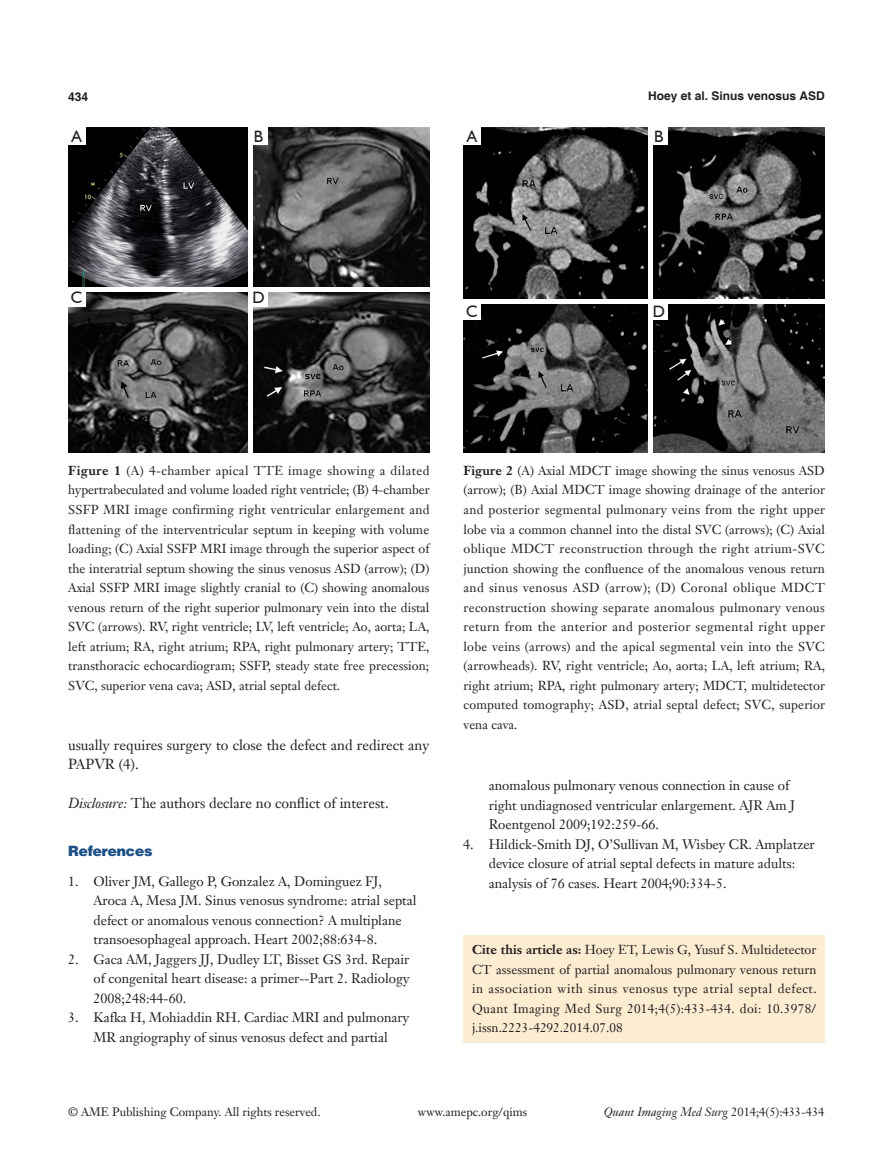
<style>
.page{position:relative;width:893px;height:1170px;background:#fff}
.page>*{position:absolute;margin:0;border:0;box-sizing:border-box;transform-origin:0 0}
.首段不空4mm{font:16.5px "Humanist 521 BT";color:#231f20}
.t1{font:14.25px/19.5px "Janson Text LT";color:#231f20}
.t2{font:900 14.25px "Helvetica";color:#1c5085}
.t3{font:13.5px/19.5px "Janson Text LT";color:#231f20}
.首段不空4mm-2{font:12.75px/19.5px "Janson Text LT";letter-spacing:.01em;color:#231f20;text-align:justify}
.t4{font:12px "Janson Text LT";color:#231f20}
.t5{font:italic 12px "Janson Text LT";color:#231f20}
.t6{font:700 12px "Helvetica";color:#231f20}
.s1{font-weight:700}
.s2{font-style:italic}
.s3{font-style:normal}
</style>
<div class="page">
<img style="left:68px;top:128px;width:361px;height:325px">
<hr style="left:68px;top:287px;width:361px;height:4px;background:#fff">
<hr style="left:248px;top:128px;width:4px;height:325px;background:#fff">
<div style="left:68px;top:128px;width:17px;height:17px;background:#fff"></div>
<div style="left:250px;top:128px;width:17px;height:17px;background:#fff"></div>
<div style="left:68px;top:289px;width:17px;height:17px;background:#fff"></div>
<div style="left:250px;top:289px;width:17px;height:17px;background:#fff"></div>
<div style="left:463px;top:934px;width:362px;height:108px;background:#fcedd2"></div>
<img style="left:464px;top:128px;width:361px;height:325px">
<div style="left:464px;top:299px;width:361px;height:5px;background:#fff"></div>
<hr style="left:648px;top:128px;width:4px;height:325px;background:#fff">
<div style="left:650px;top:303px;width:17px;height:17px;background:#fff"></div>
<div style="left:650px;top:128px;width:17px;height:17px;background:#fff"></div>
<div style="left:463px;top:128px;width:17px;height:17px;background:#fff"></div>
<div style="left:463px;top:303px;width:17px;height:17px;background:#fff"></div>
<p class="t6" style="left:68px;top:89px;width:22px">434</p>
<p class="t6" style="left:648px;top:88px;width:178px">Hoey et al. Sinus venosus ASD</p>
<p class="首段不空4mm" style="left:71px;top:126px;width:12px">A</p>
<p class="首段不空4mm" style="left:254px;top:126px;width:11px">B</p>
<p class="首段不空4mm" style="left:71px;top:287px;width:13px">C</p>
<p class="首段不空4mm" style="left:253px;top:287px;width:14px">D</p>
<p class="首段不空4mm" style="left:467px;top:126px;width:12px">A</p>
<p class="首段不空4mm" style="left:654px;top:126px;width:11px">B</p>
<p class="首段不空4mm" style="left:466px;top:301px;width:13px">C</p>
<p class="首段不空4mm" style="left:653px;top:301px;width:14px">D</p>
<p class="首段不空4mm-2" style="left:68px;top:460px;width:363px"><span class="s1">Figure 1</span> (A) 4-chamber apical TTE image showing a dilated hypertrabeculated and volume loaded right ventricle; (B) 4-chamber SSFP MRI image confirming right ventricular enlargement and flattening of the interventricular septum in keeping with volume loading; (C) Axial SSFP MRI image through the superior aspect of the interatrial septum showing the sinus venosus ASD (arrow); (D)<br>Axial SSFP MRI image slightly cranial to (C) showing anomalous venous return of the right superior pulmonary vein into the distal SVC (arrows). RV, right ventricle; LV, left ventricle; Ao, aorta; LA, left atrium; RA, right atrium; RPA, right pulmonary artery; TTE, transthoracic echocardiogram; SSFP, steady state free precession; SVC, superior vena cava; ASD, atrial septal defect.</p>
<p class="首段不空4mm-2" style="left:463px;top:460px;width:363px"><span class="s1">Figure 2</span> (A) Axial MDCT image showing the sinus venosus ASD (arrow); (B) Axial MDCT image showing drainage of the anterior and posterior segmental pulmonary veins from the right upper lobe via a common channel into the distal SVC (arrows); (C) Axial oblique MDCT reconstruction through the right atrium-SVC junction showing the confluence of the anomalous venous return and sinus venosus ASD (arrow); (D) Coronal oblique MDCT reconstruction showing separate anomalous pulmonary venous return from the anterior and posterior segmental right upper lobe veins (arrows) and the apical segmental vein into the SVC (arrowheads). RV, right ventricle; Ao, aorta; LA, left atrium; RA, right atrium; RPA, right pulmonary artery; MDCT, multidetector computed tomography; ASD, atrial septal defect; SVC, superior vena cava.</p>
<p class="t1" style="left:68px;top:734px;width:363px">usually requires surgery to close the defect and redirect any<br>PAPVR (4).</p>
<p class="t1" style="left:68px;top:793px;width:322px"><span class="s2">Disclosure:</span> The authors declare no conflict of interest.</p>
<p class="t2" style="left:68px;top:841px;width:86px">References</p>
<p class="t3" style="left:94px;top:871px;width:324px;text-indent:-26px">1. Oliver JM, Gallego P, Gonzalez A, Dominguez FJ, Aroca A, Mesa JM. Sinus venosus syndrome: atrial septal defect or anomalous venous connection? A multiplane transoesophageal approach. Heart 2002;88:634-8.</p>
<p class="t3" style="left:94px;top:949px;width:317px;text-align:justify;text-indent:-26px">2. Gaca AM, Jaggers JJ, Dudley LT, Bisset GS 3rd. Repair of congenital heart disease: a primer--Part 2. Radiology 2008;248:44-60.</p>
<p class="t3" style="left:68px;top:1007px;width:343px;text-align:center">3. Kafka H, Mohiaddin RH. Cardiac MRI and pulmonary<br>MR angiography of sinus venosus defect and partial</p>
<p class="t3" style="left:489px;top:775px;width:308px">anomalous pulmonary venous connection in cause of right undiagnosed ventricular enlargement. AJR Am J<br>Roentgenol 2009;192:259-66.</p>
<p class="t3" style="left:489px;top:834px;width:328px;text-indent:-26px">4. Hildick-Smith DJ, O’Sullivan M, Wisbey CR. Amplatzer device closure of atrial septal defects in mature adults: analysis of 76 cases. Heart 2004;90:334-5.</p>
<p class="首段不空4mm-2" style="left:472px;top:939px;width:346px"><span class="s1">Cite this article as:</span> Hoey ET, Lewis G, Yusuf S. Multidetector CT assessment of partial anomalous pulmonary venous return in association with sinus venosus type atrial septal defect.<br>Quant Imaging Med Surg 2014;4(5):433-434. doi: 10.3978/ j.issn.2223-4292.2014.07.08</p>
<p class="t4" style="left:68px;top:1104px;width:254px">© AME Publishing Company. All rights reserved.</p>
<p class="t4" style="left:418px;top:1104px;width:111px">www.amepc.org/qims</p>
<p class="t5" style="left:604px;top:1104px;width:222px">Quant Imaging Med Surg <span class="s3">2014;4(5):433-434</span></p>
</div>
